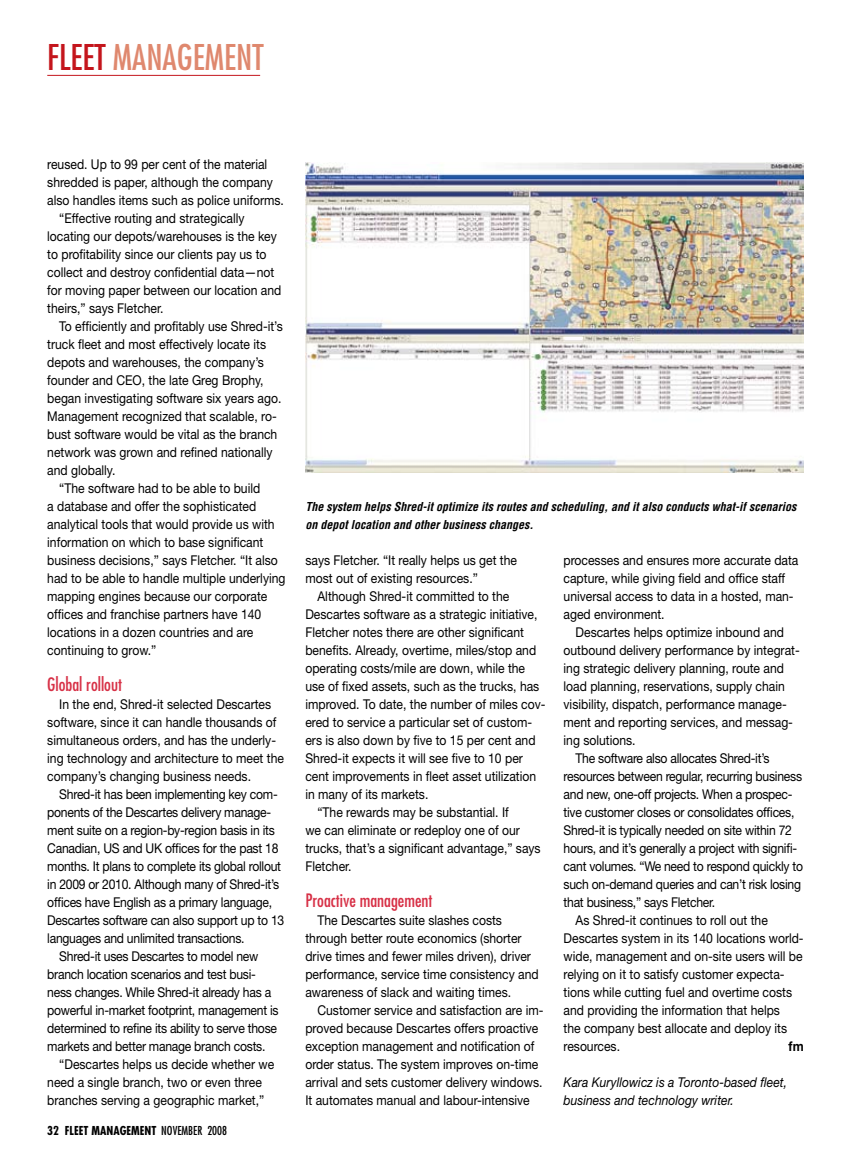
<style>
.page{position:relative;width:851px;height:1161px;background:#fff}
.page>*{position:absolute;margin:0;border:0;box-sizing:border-box;transform-origin:0 0}
.t1{font:condensed 34.5px "Futura";color:#df886e}
.t2{font:condensed 18px "Futura";color:#d73046}
.t3{font:13.5px/18px "Helvetica Neue";color:#000;scale:.9 1}
.t4{font:13.5px "Helvetica Neue";letter-spacing:-.02em;color:#000;scale:.9 1}
.t5{font:italic 13.5px/18px "Helvetica Neue";color:#000;scale:.9 1}
.t6{font:700 13.5px "Helvetica Neue";color:#000;scale:.9 1}
.t7{font:italic 700 condensed 12px/18px "Helvetica";color:#000}
.t8{font:700 condensed 12px "Futura";color:#000}
.s1{color:#c4151c}
.s2{font-weight:400}
</style>
<div class="page">
<hr style="left:47px;top:75px;width:213px;height:1px;background:#c4151c">
<img style="left:305px;top:162px;width:498px;height:311px">
<h1 class="t1" style="left:47px;top:37px;width:161px"><span class="s1">fleet</span> maNagemen</h1>
<h1 class="t1" style="left:252px;top:37px;width:13px">t</h1>
<p class="t3" style="left:47px;top:155px;width:246px">reused. Up to 99 per cent of the material</p>
<p class="t3" style="left:47px;top:173px;width:252px">shredded is paper, although the company</p>
<p class="t3" style="left:47px;top:191px;width:264px">also handles items such as police uniforms.</p>
<p class="t3" style="left:59px;top:209px;width:207px">“Effective routing and strategically</p>
<p class="t3" style="left:47px;top:227px;width:257px">locating our depots/warehouses is the key</p>
<p class="t3" style="left:47px;top:245px;width:245px">to profitability since our clients pay us to</p>
<p class="t3" style="left:47px;top:263px;width:254px">collect and destroy confidential data—not</p>
<p class="t3" style="left:47px;top:281px;width:262px">for moving paper between our location and</p>
<p class="t3" style="left:47px;top:299px;width:131px">theirs,” says Fletcher.</p>
<p class="t3" style="left:59px;top:317px;width:250px">To efficiently and profitably use Shred-it’s</p>
<p class="t3" style="left:47px;top:335px;width:245px">truck fleet and most effectively locate its</p>
<p class="t3" style="left:47px;top:353px;width:242px">depots and warehouses, the company’s</p>
<p class="t3" style="left:47px;top:371px;width:242px">founder and CEO, the late Greg Brophy,</p>
<p class="t3" style="left:47px;top:389px;width:261px">began investigating software six years ago.</p>
<p class="t3" style="left:47px;top:407px;width:256px">Management recognized that scalable, ro-</p>
<p class="t3" style="left:47px;top:425px;width:257px">bust software would be vital as the branch</p>
<p class="t3" style="left:47px;top:443px;width:252px">network was grown and refined nationally</p>
<p class="t3" style="left:47px;top:461px;width:77px">and globally.</p>
<p class="t3" style="left:59px;top:479px;width:225px">“The software had to be able to build</p>
<p class="t3" style="left:47px;top:497px;width:234px">a database and offer the sophisticated</p>
<p class="t3" style="left:47px;top:515px;width:254px">analytical tools that would provide us with</p>
<p class="t3" style="left:47px;top:533px;width:242px">information on which to base significant</p>
<p class="t3" style="left:47px;top:551px;width:258px">business decisions,” says Fletcher. “It also</p>
<p class="t3" style="left:47px;top:569px;width:266px">had to be able to handle multiple underlying</p>
<p class="t3" style="left:47px;top:587px;width:246px">mapping engines because our corporate</p>
<p class="t3" style="left:47px;top:605px;width:239px">offices and franchise partners have 140</p>
<p class="t3" style="left:47px;top:623px;width:231px">locations in a dozen countries and are</p>
<p class="t3" style="left:47px;top:641px;width:123px">continuing to grow.”</p>
<h2 class="t2" style="left:47px;top:674px;width:76px">Global rollout</h2>
<p class="t3" style="left:47px;top:695px;width:264px;text-indent:12px">In the end, Shred-it selected Descartes software, since it can handle thousands of simultaneous orders, and has the underly&shy;ing technology and architecture to meet the company’s changing business needs.</p>
<p class="t4" style="left:59px;top:786px;width:244px">Shred-it has been implementing key com-</p>
<p class="t4" style="left:47px;top:804px;width:250px">ponents of the Descartes delivery manage-</p>
<p class="t4" style="left:47px;top:822px;width:254px">ment suite on a region-by-region basis in its</p>
<p class="t4" style="left:47px;top:840px;width:258px">Canadian, US and UK offices for the past 18</p>
<p class="t4" style="left:47px;top:858px;width:261px">months. It plans to complete its global rollout</p>
<p class="t4" style="left:47px;top:876px;width:259px">in 2009 or 2010. Although many of Shred-it’s</p>
<p class="t4" style="left:47px;top:894px;width:251px">offices have English as a primary language,</p>
<p class="t4" style="left:47px;top:912px;width:265px">Descartes software can also support up to 13</p>
<p class="t4" style="left:47px;top:930px;width:221px">languages and unlimited transactions.</p>
<p class="t4" style="left:59px;top:948px;width:223px">Shred-it uses Descartes to model new</p>
<p class="t4" style="left:47px;top:966px;width:233px">branch location scenarios and test busi-</p>
<p class="t4" style="left:47px;top:984px;width:250px">ness changes. While Shred-it already has a</p>
<p class="t4" style="left:47px;top:1002px;width:258px">powerful in-market footprint, management is</p>
<p class="t4" style="left:47px;top:1020px;width:257px">determined to refine its ability to serve those</p>
<p class="t4" style="left:47px;top:1038px;width:244px">markets and better manage branch costs.</p>
<p class="t3" style="left:59px;top:1055px;width:240px">“Descartes helps us decide whether we</p>
<p class="t3" style="left:47px;top:1073px;width:240px">need a single branch, two or even three</p>
<p class="t3" style="left:47px;top:1091px;width:243px">branches serving a geographic market,”</p>
<p class="t8" style="left:47px;top:1123px;width:181px">32 FLEET MANAGEMENT <span class="s2">NOVEMBER 2008</span></p>
<p class="t7" style="left:305px;top:498px;width:492px">The system helps Shred-it optimize its routes and scheduling, and it also conducts what-if scenarios on depot location and other business changes.</p>
<p class="t3" style="left:305px;top:551px;width:237px">says Fletcher. “It really helps us get the most out of existing resources.”</p>
<p class="t3" style="left:317px;top:587px;width:215px">Although Shred-it committed to the</p>
<p class="t3" style="left:305px;top:605px;width:259px">Descartes software as a strategic initiative,</p>
<p class="t3" style="left:305px;top:623px;width:244px">Fletcher notes there are other significant</p>
<p class="t3" style="left:305px;top:641px;width:258px">benefits. Already, overtime, miles/stop and</p>
<p class="t3" style="left:305px;top:659px;width:246px">operating costs/mile are down, while the</p>
<p class="t3" style="left:305px;top:677px;width:261px">use of fixed assets, such as the trucks, has</p>
<p class="t3" style="left:305px;top:695px;width:268px">improved. To date, the number of miles cov-</p>
<p class="t3" style="left:305px;top:713px;width:253px">ered to service a particular set of custom-</p>
<p class="t3" style="left:305px;top:731px;width:257px">ers is also down by five to 15 per cent and</p>
<p class="t3" style="left:305px;top:749px;width:243px">Shred-it expects it will see five to 10 per</p>
<p class="t3" style="left:305px;top:767px;width:258px">cent improvements in fleet asset utilization</p>
<p class="t3" style="left:305px;top:785px;width:138px">in many of its markets.</p>
<p class="t3" style="left:317px;top:803px;width:214px">“The rewards may be substantial. If</p>
<p class="t3" style="left:305px;top:821px;width:240px">we can eliminate or redeploy one of our</p>
<p class="t3" style="left:305px;top:839px;width:263px">trucks, that’s a significant advantage,” says</p>
<p class="t3" style="left:305px;top:857px;width:53px">Fletcher.</p>
<h2 class="t2" style="left:305px;top:890px;width:129px">Proactive management</h2>
<p class="t3" style="left:305px;top:911px;width:261px;text-indent:12px">The Descartes suite slashes costs through better route economics (shorter drive times and fewer miles driven), driver performance, service time consistency and awareness of slack and waiting times.</p>
<p class="t3" style="left:305px;top:1001px;width:266px;text-indent:12px">Customer service and satisfaction are im&shy;proved because Descartes offers proactive exception management and notification of order status. The system improves on-time arrival and sets customer delivery windows.<br>It automates manual and labour-intensive</p>
<p class="t3" style="left:563px;top:551px;width:262px">processes and ensures more accurate data capture, while giving field and office staff universal access to data in a hosted, man&shy;aged environment.</p>
<p class="t3" style="left:575px;top:623px;width:233px">Descartes helps optimize inbound and</p>
<p class="t3" style="left:563px;top:641px;width:264px">outbound delivery performance by integrat-</p>
<p class="t3" style="left:563px;top:659px;width:246px">ing strategic delivery planning, route and</p>
<p class="t3" style="left:563px;top:677px;width:247px">load planning, reservations, supply chain</p>
<p class="t3" style="left:563px;top:695px;width:249px">visibility, dispatch, performance manage-</p>
<p class="t3" style="left:563px;top:713px;width:256px">ment and reporting services, and messag-</p>
<p class="t3" style="left:563px;top:731px;width:82px">ing solutions.</p>
<p class="t4" style="left:575px;top:750px;width:217px">The software also allocates Shred-it’s</p>
<p class="t4" style="left:563px;top:768px;width:266px">resources between regular, recurring business</p>
<p class="t4" style="left:563px;top:786px;width:256px">and new, one-off projects. When a prospec-</p>
<p class="t4" style="left:563px;top:804px;width:258px">tive customer closes or consolidates offices,</p>
<p class="t4" style="left:563px;top:822px;width:255px">Shred-it is typically needed on site within 72</p>
<p class="t4" style="left:563px;top:840px;width:261px">hours, and it’s generally a project with signifi-</p>
<p class="t4" style="left:563px;top:858px;width:267px">cant volumes. “We need to respond quickly to</p>
<p class="t4" style="left:563px;top:876px;width:265px">such on-demand queries and can’t risk losing</p>
<p class="t4" style="left:563px;top:894px;width:170px">that business,” says Fletcher.</p>
<p class="t3" style="left:575px;top:911px;width:215px">As Shred-it continues to roll out the</p>
<p class="t3" style="left:563px;top:929px;width:268px">Descartes system in its 140 locations world-</p>
<p class="t3" style="left:563px;top:947px;width:267px">wide, management and on-site users will be</p>
<p class="t3" style="left:563px;top:965px;width:247px">relying on it to satisfy customer expecta-</p>
<p class="t3" style="left:563px;top:983px;width:255px">tions while cutting fuel and overtime costs</p>
<p class="t3" style="left:563px;top:1001px;width:242px">and providing the information that helps</p>
<p class="t3" style="left:563px;top:1019px;width:250px">the company best allocate and deploy its</p>
<p class="t3" style="left:563px;top:1037px;width:64px">resources.</p>
<p class="t6" style="left:788px;top:1038px;width:18px">fm</p>
<p class="t5" style="left:563px;top:1073px;width:250px">Kara Kuryllowicz is a Toronto-based fleet, business and technology writer.</p>
</div>
